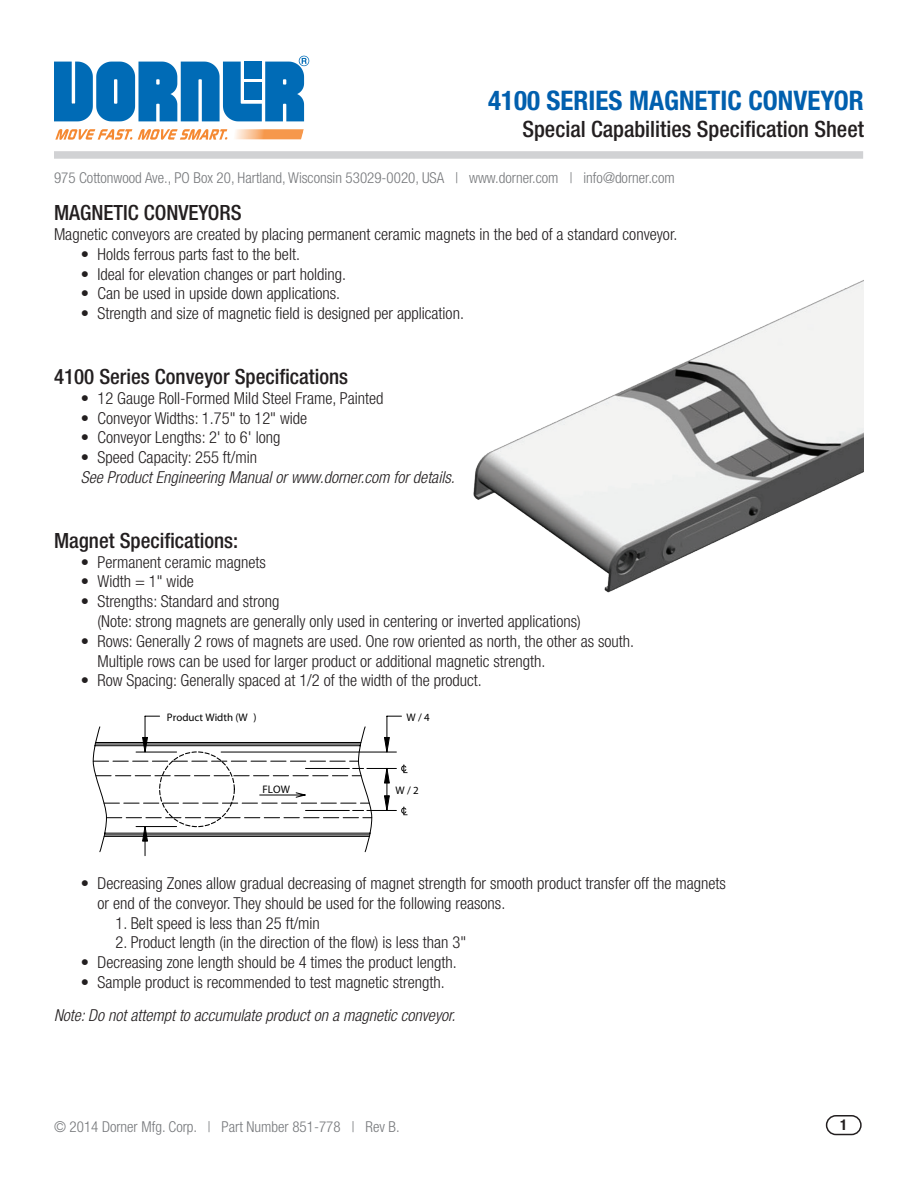
<style>
.page{position:relative;width:918px;height:1188px;background:#fff}
.page>*{position:absolute;margin:0;border:0;box-sizing:border-box;transform-origin:0 0}
.t1{font:700 condensed 27px "Helvetica Neue";color:#015fae}
.t2{font:500 condensed 22.5px "Helvetica Neue";color:#231f20}
.t3{font:500 condensed 21px "Helvetica Neue";color:#231f20}
.t4{font:300 condensed 16.5px/19.8px "Helvetica Neue";color:#231f20}
.t5{font:italic 300 condensed 16.5px "Helvetica Neue";color:#231f20}
.t6{font:300 condensed 15px "Helvetica Neue";color:#76787b}
.t7{font:700 condensed 15px "Helvetica Neue";color:#231f20}
.t8{font:10.95px "Helvetica Neue LT Std";color:#000}
</style>
<div class="page">
<svg style="left:825px;top:1115px;width:37px;height:21px"></svg>
<div style="left:54px;top:151px;width:809px;height:8px;background:#d1d2d4"></div>
<svg style="left:54px;top:56px;width:255px;height:65px"></svg>
<svg style="left:55px;top:129px;width:249px;height:11px"></svg>
<svg style="left:93px;top:716px;width:314px;height:140px"></svg>
<div style="left:159px;top:751px;width:76px;height:76px;border:1px dashed #000;border-radius:50%"></div>
<img style="left:473px;top:280px;width:391px;height:313px">
<h1 class="t1" style="left:488px;top:84px;width:377px">4100 SERIES MAGNETIC CONVEYOR</h1>
<h2 class="t2" style="left:522px;top:115px;width:343px">Special Capabilities Specification Sheet</h2>
<p class="t6" style="left:54px;top:169px;width:622px">975 Cottonwood Ave., PO Box 20, Hartland, Wisconsin 53029-0020, USA | www.dorner.com | info@dorner.com</p>
<p class="t3" style="left:54px;top:200px;width:189px">MAGNETIC CONVEYORS</p>
<p class="t4" style="left:54px;top:224px;width:625px">Magnetic conveyors are created by placing permanent ceramic magnets in the bed of a standard conveyor.</p>
<p class="t4" style="left:81px;top:244px;width:220px">• Holds ferrous parts fast to the belt.</p>
<p class="t4" style="left:81px;top:264px;width:267px">• Ideal for elevation changes or part holding.</p>
<p class="t4" style="left:81px;top:284px;width:261px">• Can be used in upside down applications.</p>
<p class="t4" style="left:81px;top:303px;width:384px">• Strength and size of magnetic field is designed per application.</p>
<p class="t3" style="left:54px;top:364px;width:296px">4100 Series Conveyor Specifications</p>
<p class="t4" style="left:81px;top:388px;width:304px">• 12 Gauge Roll-Formed Mild Steel Frame, Painted</p>
<p class="t4" style="left:81px;top:408px;width:228px">• Conveyor Widths: 1.75" to 12" wide</p>
<p class="t4" style="left:81px;top:428px;width:201px">• Conveyor Lengths: 2' to 6' long</p>
<p class="t4" style="left:81px;top:447px;width:178px">• Speed Capacity: 255 ft/min</p>
<p class="t5" style="left:81px;top:468px;width:375px">See Product Engineering Manual or www.dorner.com for details.</p>
<p class="t3" style="left:54px;top:528px;width:186px">Magnet Specifications:</p>
<p class="t4" style="left:81px;top:552px;width:186px">• Permanent ceramic magnets</p>
<p class="t4" style="left:81px;top:572px;width:114px">• Width = 1" wide</p>
<p class="t4" style="left:97px;top:591px;width:485px;text-indent:-16px">• Strengths: Standard and strong<br>(Note: strong magnets are generally only used in centering or inverted applications)</p>
<p class="t4" style="left:97px;top:631px;width:538px;text-indent:-16px">• Rows: Generally 2 rows of magnets are used. One row oriented as north, the other as south.<br>Multiple rows can be used for larger product or additional magnetic strength.</p>
<p class="t4" style="left:81px;top:671px;width:402px">• Row Spacing: Generally spaced at 1/2 of the width of the product.</p>
<p class="t8" style="left:167px;top:711px;width:91px">Product Width (W )</p>
<p class="t8" style="left:407px;top:711px;width:25px">W / 4</p>
<p class="t8" style="left:263px;top:782px;width:29px">FLOW</p>
<p class="t8" style="left:396px;top:784px;width:25px">W / 2</p>
<p class="t4" style="left:97px;top:873px;width:630px;text-indent:-16px">• Decreasing Zones allow gradual decreasing of magnet strength for smooth product transfer off the magnets or end of the conveyor. They should be used for the following reasons.</p>
<p class="t4" style="left:115px;top:913px;width:206px">1. Belt speed is less than 25 ft/min</p>
<p class="t4" style="left:115px;top:932px;width:352px">2. Product length (in the direction of the flow) is less than 3"</p>
<p class="t4" style="left:81px;top:952px;width:377px">• Decreasing zone length should be 4 times the product length.</p>
<p class="t4" style="left:81px;top:972px;width:365px">• Sample product is recommended to test magnetic strength.</p>
<p class="t5" style="left:54px;top:1006px;width:403px">Note: Do not attempt to accumulate product on a magnetic conveyor.</p>
<p class="t6" style="left:54px;top:1119px;width:347px">© 2014 Dorner Mfg. Corp. | Part Number 851-778 | Rev B.</p>
<p class="t7" style="left:840px;top:1116px;width:9px">1</p>
</div>
